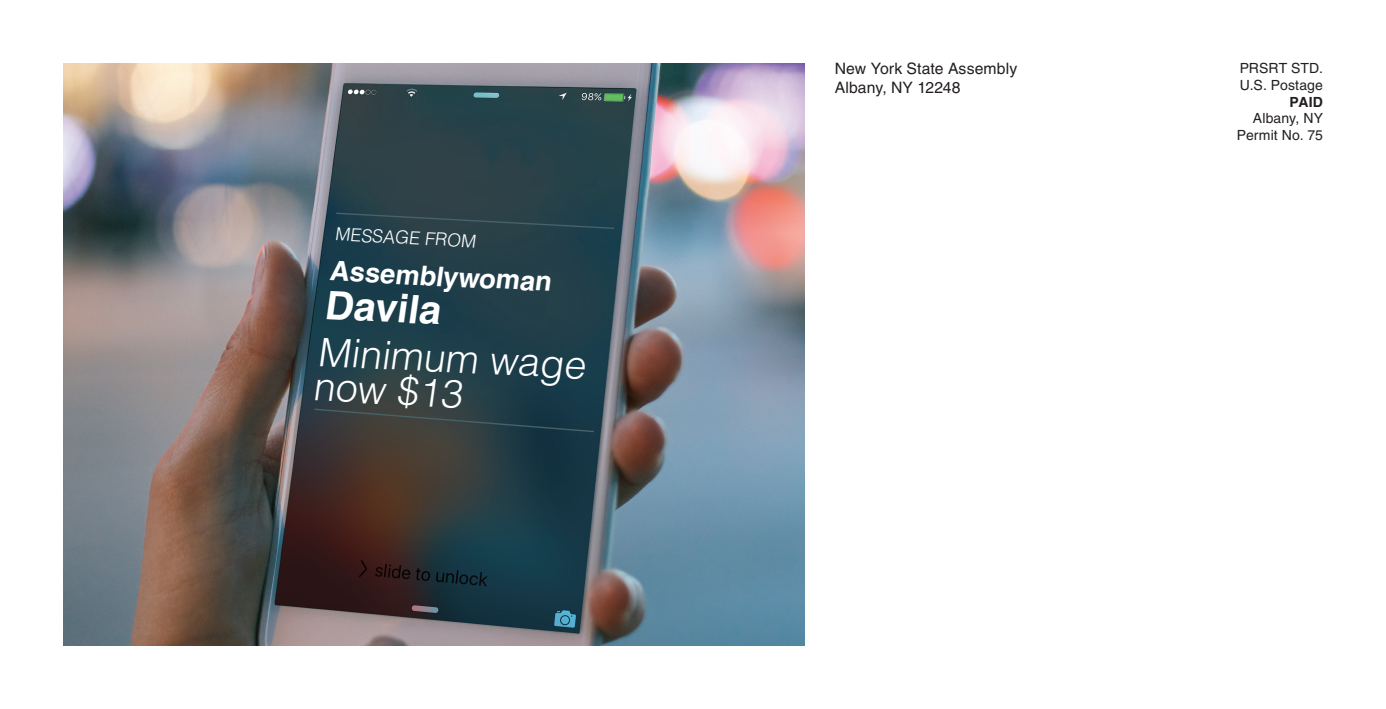
<style>
.page{position:relative;width:1386px;height:709px;background:#fff}
.page>*{position:absolute;margin:0;border:0;box-sizing:border-box;transform-origin:0 0}
.t1{font:300 39.38px/35px "Helvetica";color:#fff}
.t2{font:700 39.38px "Helvetica";color:#fff}
.t3{font:700 27.12px "Helvetica";color:#fff}
.t4{font:300 17.85px "Helvetica";color:#fff}
.t5{font:15.75px/18.9px "Helvetica";letter-spacing:.005em;color:#231f20}
.t6{font:14px/16.8px "Helvetica";letter-spacing:.01em;color:#231f20}
.t7{font:700 14px "Helvetica";color:#231f20}
</style>
<div class="page">
<img style="left:63px;top:63px;width:742px;height:583px">
<svg style="left:313px;top:212px;width:302px;height:221px;background:#25404a"></svg>
<p class="t4" style="left:336px;top:223px;width:142px;rotate:3deg">MESSAGE FROM</p>
<h2 class="t3" style="left:331px;top:254px;width:224px;rotate:3deg">Assemblywoman</h2>
<h1 class="t2" style="left:326px;top:281px;width:118px;rotate:3deg">Davila</h1>
<h1 class="t1" style="left:316px;top:333px;width:273px;rotate:3deg">Minimum wage now $13</h1>
<p class="t5" style="left:835px;top:59px;width:184px">New York State Assembly<br>Albany, NY 12248</p>
<p class="t6" style="left:1240px;top:60px;width:85px">PRSRT STD.<br>U.S. Postage</p>
<p class="t7" style="left:1290px;top:93px;width:35px">PAID</p>
<p class="t6" style="left:1237px;top:110px;width:88px;text-align:right">Albany, NY<br>Permit No. 75</p>
</div>
